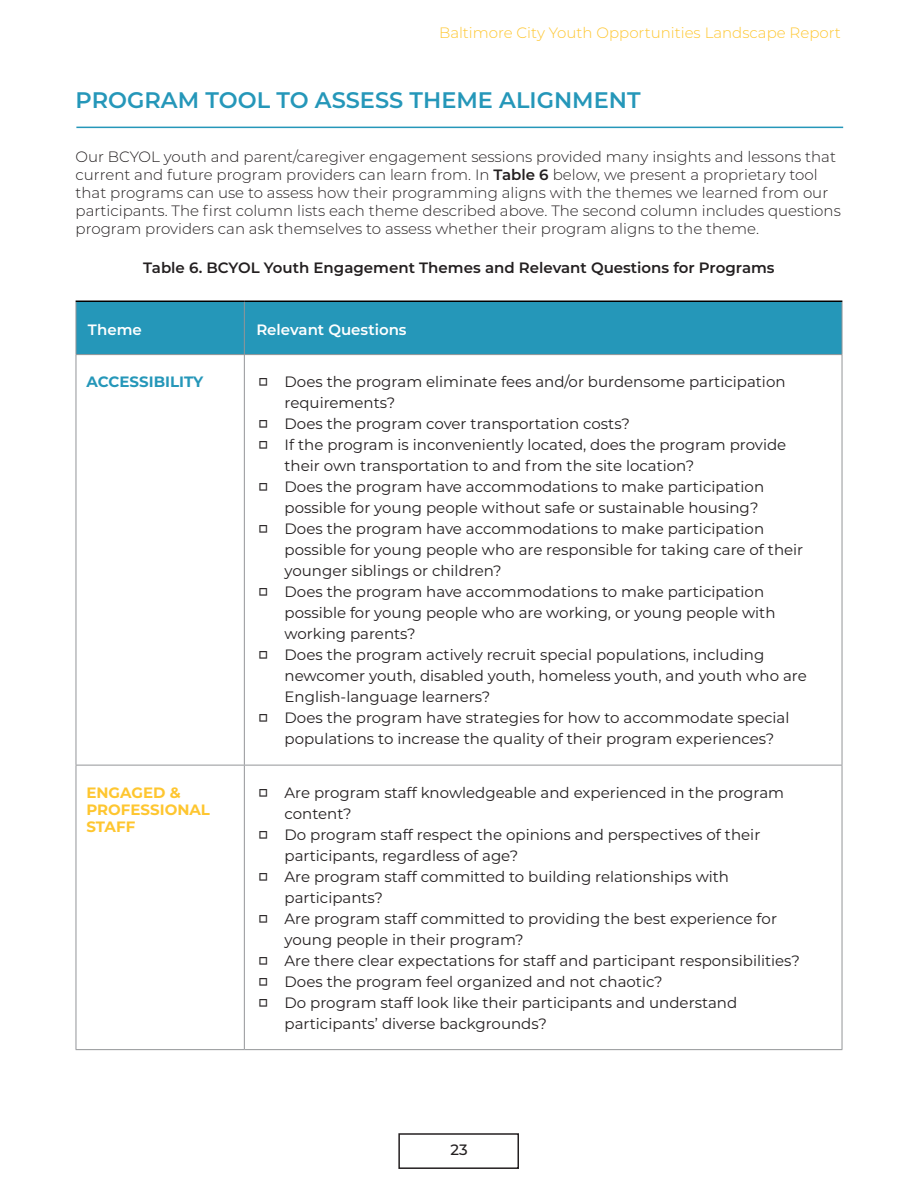
<style>
.page{position:relative;width:918px;height:1188px;background:#fff}
.page>*{position:absolute;margin:0;border:0;box-sizing:border-box;transform-origin:0 0}
.t1{font:600 22.5px "Montserrat";color:#2597b9}
.t2{font:15px/21px "Montserrat";color:#231f20}
.t3{font:300 15px/18px "Montserrat";color:#231f20}
.t4{font:600 15px "Montserrat";color:#231f20}
.t5{font:300 15px "Montserrat";color:#fec630}
.t6{font:700 15px/17.2px "Montserrat";color:#fec630}
.t7{font:600 15px "Montserrat";color:#fff}
.t8{font:700 15px "Montserrat";color:#2597b9}
.t9{font:500 15px "Montserrat";color:#231f20}
.s1{font-weight:600}
.s2{font-weight:500;font-size:19.5px}
</style>
<div class="page">
<div style="left:398px;top:1133px;width:121px;height:36px;border:2px solid #231f20"></div>
<div style="left:77px;top:302px;width:765px;height:52px;background:#2597b9"></div>
<hr style="left:76px;top:301px;width:168px;height:1px;background:#000">
<hr style="left:244px;top:301px;width:598px;height:1px;background:#000">
<hr style="left:76px;top:302px;width:1px;height:52px;background:#939598">
<hr style="left:244px;top:302px;width:1px;height:52px;background:#939598">
<hr style="left:842px;top:302px;width:1px;height:52px;background:#939598">
<hr style="left:76px;top:354px;width:168px;height:1px;background:#939598">
<hr style="left:76px;top:355px;width:1px;height:410px;background:#939598">
<hr style="left:244px;top:354px;width:598px;height:1px;background:#939598">
<hr style="left:244px;top:355px;width:1px;height:410px;background:#939598">
<hr style="left:842px;top:355px;width:1px;height:410px;background:#939598">
<hr style="left:76px;top:765px;width:168px;height:1px;background:#939598">
<hr style="left:76px;top:765px;width:1px;height:284px;background:#939598">
<hr style="left:244px;top:765px;width:598px;height:1px;background:#939598">
<hr style="left:244px;top:765px;width:1px;height:284px;background:#939598">
<hr style="left:842px;top:765px;width:1px;height:284px;background:#939598">
<hr style="left:76px;top:1049px;width:168px;height:1px;background:#939598">
<hr style="left:244px;top:1049px;width:598px;height:1px;background:#939598">
<hr style="left:76px;top:127px;width:767px;height:1px;background:#2597b9">
<p class="t5" style="left:439px;top:23px;width:403px">Baltimore City Youth Opportunities Landscape Report</p>
<h1 class="t1" style="left:76px;top:84px;width:567px">PROGRAM TOOL TO ASSESS THEME ALIGNMENT</h1>
<p class="t3" style="left:76px;top:148px;width:767px">Our BCYOL youth and parent/caregiver engagement sessions provided many insights and lessons that current and future program providers can learn from. In <span class="s1">Table 6</span> below, we present a proprietary tool that programs can use to assess how their programming aligns with the themes we learned from our participants. The first column lists each theme described above. The second column includes questions program providers can ask themselves to assess whether their program aligns to the theme.</p>
<p class="t4" style="left:143px;top:258px;width:633px">Table 6. BCYOL Youth Engagement Themes and Relevant Questions for Programs</p>
<p class="t7" style="left:88px;top:319px;width:55px">Theme</p>
<p class="t7" style="left:256px;top:319px;width:152px">Relevant Questions</p>
<p class="t8" style="left:86px;top:371px;width:118px">ACCESSIBILITY</p>
<p class="t2" style="left:285px;top:371px;width:503px;text-indent:-27px"><span class="s2">□</span> Does the program eliminate fees and/or burdensome participation requirements?</p>
<p class="t2" style="left:258px;top:413px;width:374px"><span class="s2">□</span> Does the program cover transportation costs?</p>
<p class="t2" style="left:285px;top:434px;width:503px;text-indent:-27px"><span class="s2">□</span> If the program is inconveniently located, does the program provide their own transportation to and from the site location?</p>
<p class="t2" style="left:285px;top:476px;width:481px;text-indent:-27px"><span class="s2">□</span> Does the program have accommodations to make participation possible for young people without safe or sustainable housing?</p>
<p class="t2" style="left:285px;top:518px;width:520px;text-indent:-27px"><span class="s2">□</span> Does the program have accommodations to make participation possible for young people who are responsible for taking care of their younger siblings or children?</p>
<p class="t2" style="left:285px;top:581px;width:493px;text-indent:-27px"><span class="s2">□</span> Does the program have accommodations to make participation possible for young people who are working, or young people with working parents?</p>
<p class="t2" style="left:285px;top:644px;width:524px;text-indent:-27px"><span class="s2">□</span> Does the program actively recruit special populations, including newcomer youth, disabled youth, homeless youth, and youth who are<br>English-language learners?</p>
<p class="t2" style="left:285px;top:707px;width:506px;text-indent:-27px"><span class="s2">□</span> Does the program have strategies for how to accommodate special populations to increase the quality of their program experiences?</p>
<p class="t6" style="left:86px;top:783px;width:125px">ENGAGED &amp;<br>PROFESSIONAL<br>STAFF</p>
<p class="t2" style="left:285px;top:781px;width:501px;text-indent:-27px"><span class="s2">□</span> Are program staff knowledgeable and experienced in the program content?</p>
<p class="t2" style="left:285px;top:823px;width:477px;text-indent:-27px"><span class="s2">□</span> Do program staff respect the opinions and perspectives of their participants, regardless of age?</p>
<p class="t2" style="left:285px;top:865px;width:446px;text-indent:-27px"><span class="s2">□</span> Are program staff committed to building relationships with participants?</p>
<p class="t2" style="left:285px;top:907px;width:494px;text-indent:-27px"><span class="s2">□</span> Are program staff committed to providing the best experience for young people in their program?</p>
<p class="t2" style="left:258px;top:949px;width:544px"><span class="s2">□</span> Are there clear expectations for staff and participant responsibilities?</p>
<p class="t2" style="left:258px;top:970px;width:407px"><span class="s2">□</span> Does the program feel organized and not chaotic?</p>
<p class="t2" style="left:285px;top:991px;width:454px;text-indent:-27px"><span class="s2">□</span> Do program staff look like their participants and understand participants’ diverse backgrounds?</p>
<p class="t9" style="left:450px;top:1139px;width:19px">23</p>
</div>
